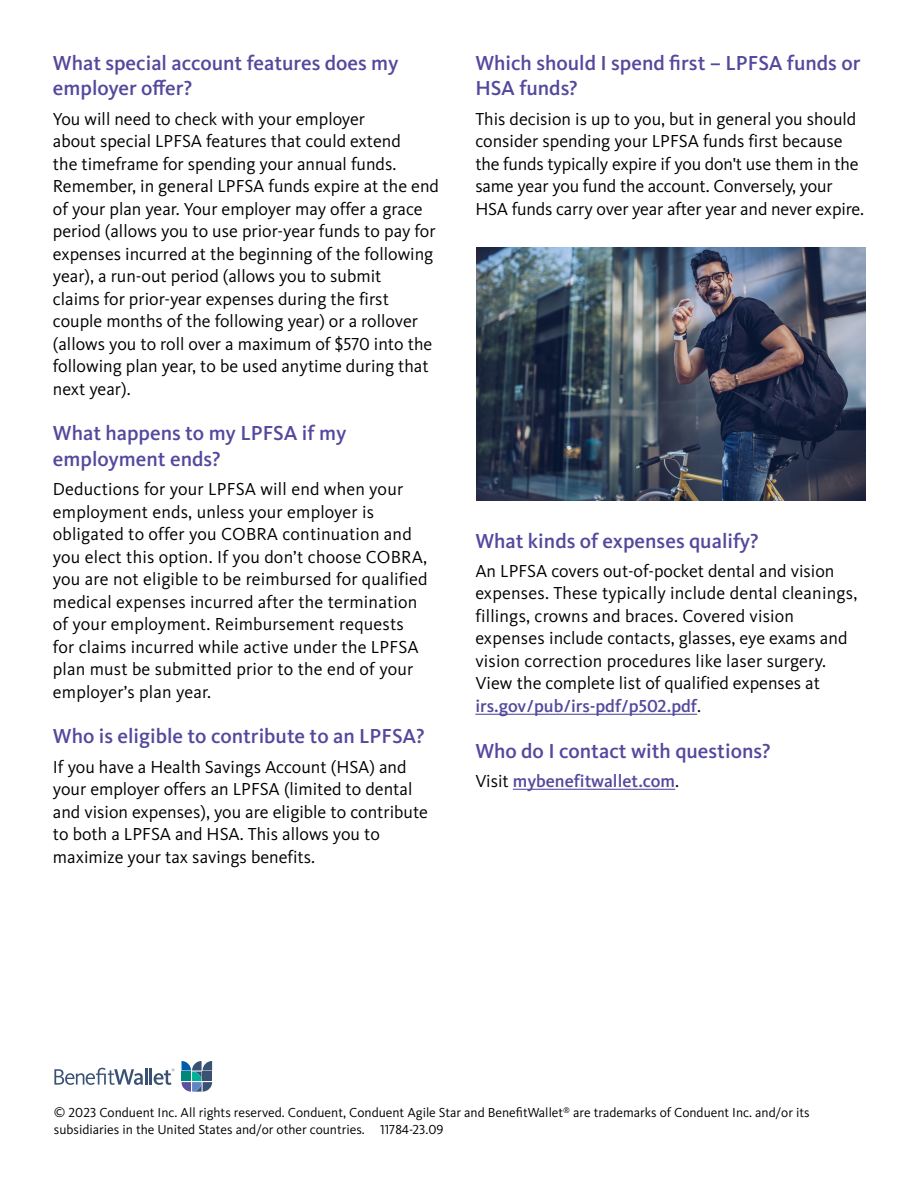
<style>
.page{position:relative;width:918px;height:1188px;background:#fff}
.page>*{position:absolute;margin:0;border:0;box-sizing:border-box;transform-origin:0 0}
.t1{font:500 21px/25.5px "Kievit Pro";color:#53499d}
.t2{font:18px/22.5px "Kievit Pro";color:#000}
.t3{font:500 18px "Kievit Pro";color:#53499d}
.t4{font:13.5px/16.5px "Kievit Pro";color:#000}
.s1{font-weight:500;color:#53499d}
.s2{font-weight:400;color:#000}
</style>
<div class="page">
<hr style="left:475px;top:714px;width:222px;height:1px;background:#53499d">
<hr style="left:513px;top:789px;width:162px;height:1px;background:#53499d">
<img style="left:476px;top:248px;width:389px;height:253px">
<svg style="left:182px;top:1061px;width:30px;height:31px"></svg>
<svg style="left:54px;top:1068px;width:120px;height:17px"></svg>
<p class="t1" style="left:53px;top:50px;width:347px">What special account features does my employer offer?</p>
<p class="t2" style="left:53px;top:107px;width:388px">You will need to check with your employer<br>about special LPFSA features that could extend<br>the timeframe for spending your annual funds.<br>Remember, in general LPFSA funds expire at the end of your plan year. Your employer may offer a grace period (allows you to use prior-year funds to pay for expenses incurred at the beginning of the following year), a run-out period (allows you to submit<br>claims for prior-year expenses during the first couple months of the following year) or a rollover (allows you to roll over a maximum of $570 into the following plan year, to be used anytime during that next year).</p>
<p class="t1" style="left:53px;top:421px;width:295px">What happens to my LPFSA if my employment ends?</p>
<p class="t2" style="left:53px;top:478px;width:376px">Deductions for your LPFSA will end when your employment ends, unless your employer is obligated to offer you COBRA continuation and you elect this option. If you don’t choose COBRA, you are not eligible to be reimbursed for qualified medical expenses incurred after the termination of your employment. Reimbursement requests for claims incurred while active under the LPFSA plan must be submitted prior to the end of your employer’s plan year.</p>
<p class="t1" style="left:53px;top:724px;width:373px">Who is eligible to contribute to an LPFSA?</p>
<p class="t2" style="left:53px;top:755px;width:377px">If you have a Health Savings Account (HSA) and your employer offers an LPFSA (limited to dental and vision expenses), you are eligible to contribute to both a LPFSA and HSA. This allows you to maximize your tax savings benefits.</p>
<p class="t1" style="left:475px;top:50px;width:387px">Which should I spend first – LPFSA funds or<br>HSA funds?</p>
<p class="t2" style="left:475px;top:107px;width:390px">This decision is up to you, but in general you should consider spending your LPFSA funds first because the funds typically expire if you don't use them in the same year you fund the account. Conversely, your HSA funds carry over year after year and never expire.</p>
<p class="t1" style="left:475px;top:528px;width:285px">What kinds of expenses qualify?</p>
<p class="t2" style="left:475px;top:559px;width:383px">An LPFSA covers out-of-pocket dental and vision expenses. These typically include dental cleanings, fillings, crowns and braces. Covered vision expenses include contacts, glasses, eye exams and vision correction procedures like laser surgery.<br>View the complete list of qualified expenses at <span class="s1">irs.gov/pub/irs-pdf/p502.pdf</span>.</p>
<p class="t1" style="left:475px;top:738px;width:297px">Who do I contact with questions?</p>
<p class="t3" style="left:475px;top:770px;width:205px"><span class="s2">Visit</span> mybenefitwallet.com<span class="s2">.</span></p>
<p class="t4" style="left:54px;top:1105px;width:757px">© 2023 Conduent Inc. All rights reserved. Conduent, Conduent Agile Star and BenefitWallet<sup>®</sup> are trademarks of Conduent Inc. and/or its subsidiaries in the United States and/or other countries. 11784-23.09</p>
</div>
